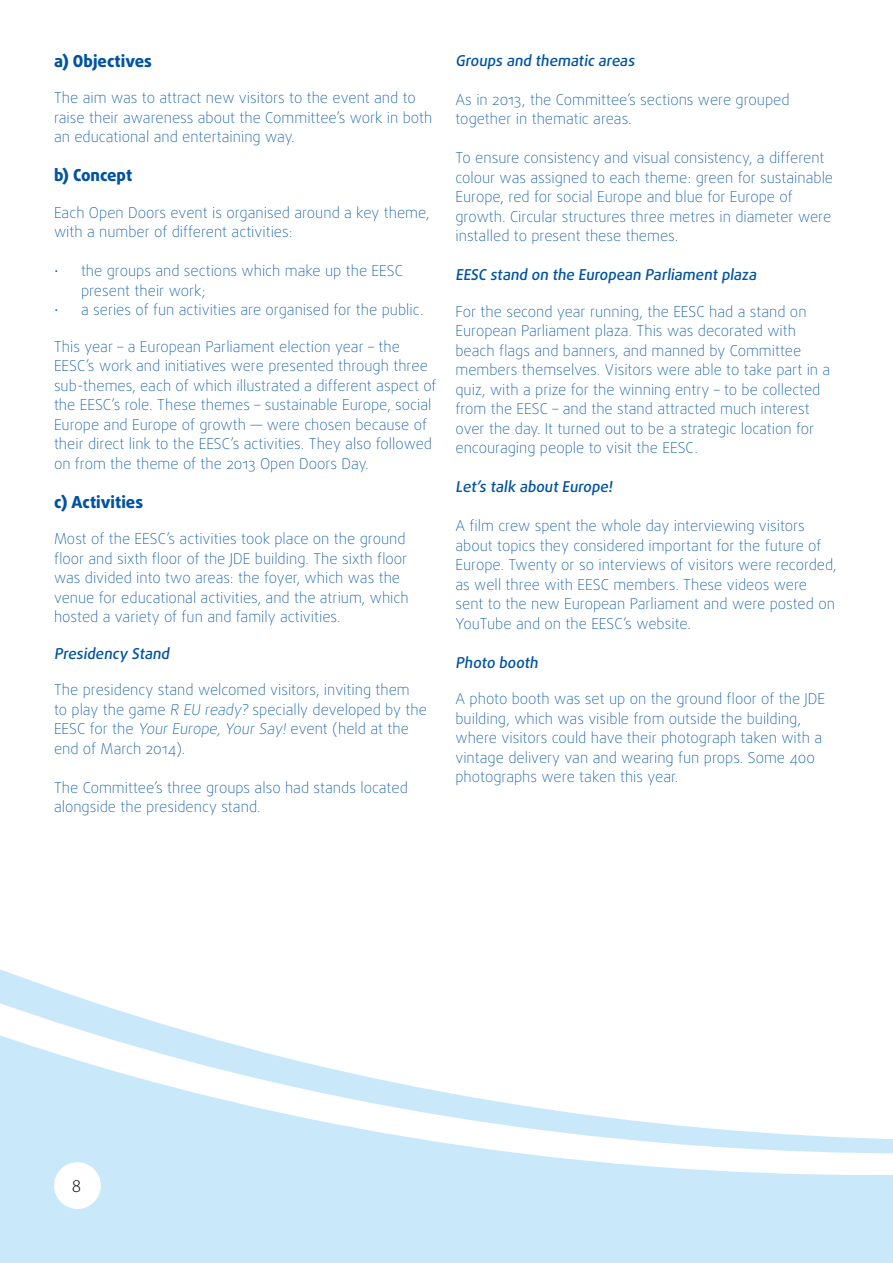
<style>
.page{position:relative;width:893px;height:1263px;background:#fff}
.page>*{position:absolute;margin:0;border:0;box-sizing:border-box;transform-origin:0 0}
.t1{font:300 18px "Myriad Pro";color:#000}
.t2{font:800 16.5px "Daxline Pro";color:#0053a1}
.t3{font:100 15px/19.5px "Daxline Pro";color:#0053a1}
.t4{font:500 15px "Daxline Pro";color:#0053a1}
</style>
<div class="page">
<svg style="left:0;top:969px;width:186px;height:62px"></svg>
<svg style="left:0;top:1031px;width:893px;height:232px;fill:#c9e9fb"></svg>
<div style="left:54px;top:1162px;width:47px;height:47px;background:#fff;border-radius:50%"></div>
<p class="t2" style="left:54px;top:50px;width:99px">a) Objectives</p>
<p class="t3" style="left:54px;top:88px;width:380px">The aim was to attract new visitors to the event and to raise their awareness about the Committee’s work in both an educational and entertaining way.</p>
<p class="t2" style="left:54px;top:164px;width:80px">b) Concept</p>
<p class="t3" style="left:54px;top:203px;width:377px">Each Open Doors event is organised around a key theme, with a number of different activities:</p>
<p class="t3" style="left:81px;top:261px;width:324px;text-indent:-27px">• the groups and sections which make up the EESC present their work;</p>
<p class="t3" style="left:54px;top:300px;width:371px">• a series of fun activities are organised for the public.</p>
<p class="t3" style="left:54px;top:337px;width:384px">This year – a European Parliament election year – the EESC’s work and initiatives were presented through three sub-themes, each of which illustrated a different aspect of the EESC’s role. These themes – sustainable Europe, social Europe and Europe of growth –– were chosen because of their direct link to the EESC’s activities. They also followed on from the theme of the 2013 Open Doors Day.</p>
<p class="t2" style="left:54px;top:491px;width:91px">c) Activities</p>
<p class="t3" style="left:54px;top:529px;width:356px">Most of the EESC’s activities took place on the ground floor and sixth floor of the JDE building. The sixth floor was divided into two areas: the foyer, which was the venue for educational activities, and the atrium, which hosted a variety of fun and family activities.</p>
<p class="t4" style="left:54px;top:643px;width:120px">Presidency Stand</p>
<p class="t3" style="left:54px;top:680px;width:374px">The presidency stand welcomed visitors, inviting them<br>to play the game R EU ready? specially developed by the EESC for the Your Europe, Your Say! event (held at the end of March 2014).</p>
<p class="t3" style="left:54px;top:778px;width:355px">The Committee’s three groups also had stands located alongside the presidency stand.</p>
<p class="t4" style="left:455px;top:50px;width:183px">Groups and thematic areas</p>
<p class="t3" style="left:455px;top:90px;width:336px">As in 2013, the Committee’s sections were grouped together in thematic areas.</p>
<p class="t3" style="left:455px;top:148px;width:379px">To ensure consistency and visual consistency, a different colour was assigned to each theme: green for sustainable Europe, red for social Europe and blue for Europe of growth. Circular structures three metres in diameter were installed to present these themes.</p>
<p class="t4" style="left:455px;top:265px;width:305px">EESC stand on the European Parliament plaza</p>
<p class="t3" style="left:455px;top:302px;width:376px">For the second year running, the EESC had a stand on European Parliament plaza. This was decorated with beach flags and banners, and manned by Committee members themselves. Visitors were able to take part in a quiz, with a prize for the winning entry – to be collected from the EESC – and the stand attracted much interest over the day. It turned out to be a strategic location for encouraging people to visit the EESC.</p>
<p class="t4" style="left:455px;top:477px;width:161px">Let’s talk about Europe!</p>
<p class="t3" style="left:455px;top:516px;width:383px">A film crew spent the whole day interviewing visitors about topics they considered important for the future of Europe. Twenty or so interviews of visitors were recorded, as well three with EESC members. These videos were sent to the new European Parliament and were posted on YouTube and on the EESC’s website.</p>
<p class="t4" style="left:455px;top:652px;width:87px">Photo booth</p>
<p class="t3" style="left:455px;top:689px;width:371px">A photo booth was set up on the ground floor of the JDE building, which was visible from outside the building, where visitors could have their photograph taken with a vintage delivery van and wearing fun props. Some 400 photographs were taken this year.</p>
<p class="t1" style="left:72px;top:1176px;width:10px">8</p>
</div>
